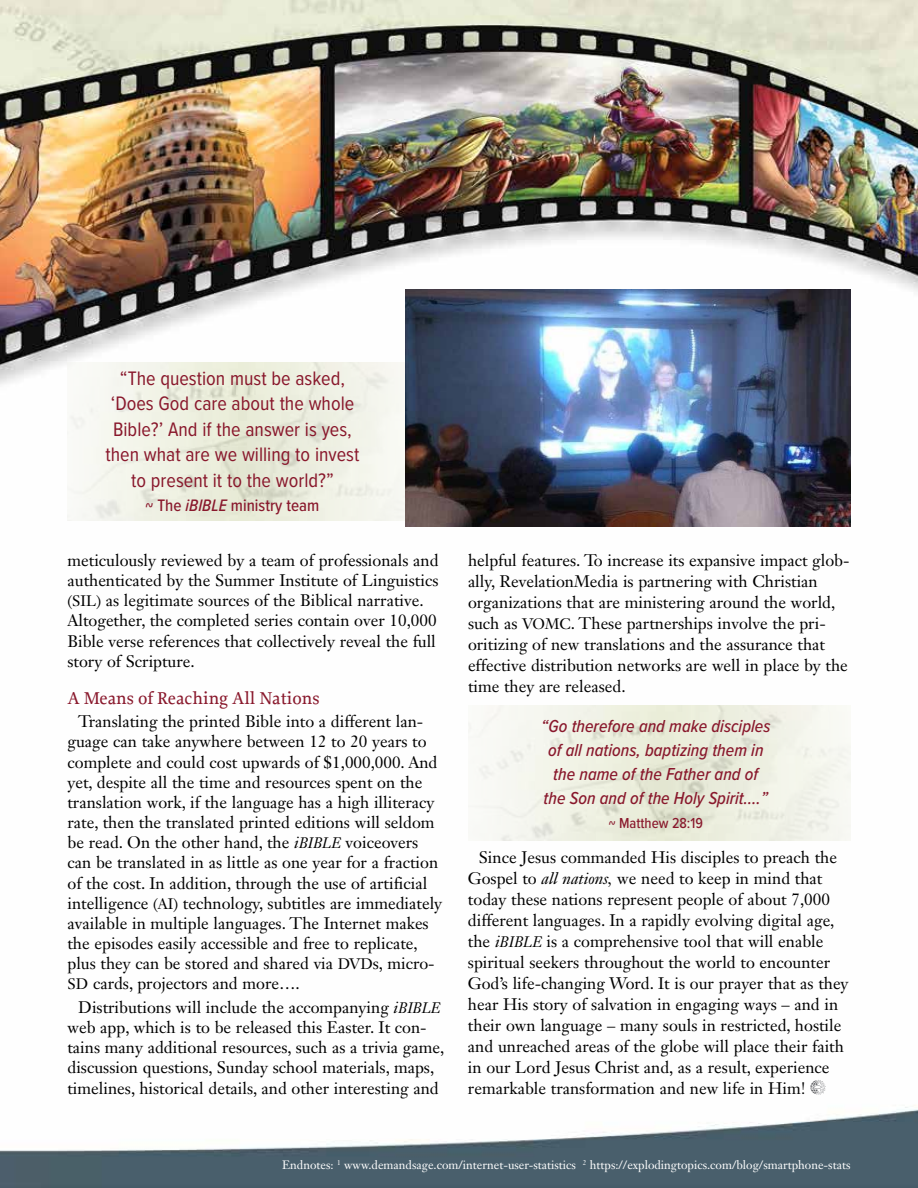
<style>
.page{position:relative;width:918px;height:1188px;background:#fff}
.page>*{position:absolute;margin:0;border:0;box-sizing:border-box;transform-origin:0 0}
.t1{font:20.25px/25.5px "Proxima Nova Cond";color:#89182c;text-align:center}
.t2{font:italic 500 18px/24px "Proxima Nova Cond";color:#89182c;text-align:center}
.t3{font:500 18px "Proforma";color:#89182c}
.t4{font:500 17.25px "Proxima Nova Cond";color:#89182c}
.t5{font:16.5px/21px "Janson Text LT Std";color:#000}
.t6{font:500 15px "Proxima Nova Cond";color:#89182c}
.t7{font:12px "Janson Text LT Std";color:#fff}
.s1{font-style:italic}
.s2{font-size:15px}
.s3{font-style:italic;font-size:15px}
</style>
<div class="page">
<img style="left:0;top:0;width:918px;height:1188px">
<img style="left:468px;top:706px;width:382px;height:134px">
<img style="left:68px;top:362px;width:337px;height:158px">
<svg style="left:810px;top:1080px;width:16px;height:15px"></svg>
<img style="left:405px;top:289px;width:445px;height:237px">
<p class="t1" style="left:106px;top:365px;width:255px">“The question must be asked, ‘Does God care about the whole<br>Bible?’ And if the answer is yes, then what are we willing to invest to present it to the world?”</p>
<p class="t4" style="left:146px;top:493px;width:175px">~ The <span class="s1">iBIBLE</span> ministry team</p>
<p class="t5" style="left:68px;top:550px;width:373px;line-height:20.2px">meticulously reviewed by a team of professionals and authenticated by the Summer Institute of Linguistics <span class="s2">(SIL)</span> as legitimate sources of the Biblical narrative.<br>Altogether, the completed series contain over 10,000<br>Bible verse references that collectively reveal the full story of Scripture.</p>
<p class="t3" style="left:68px;top:687px;width:254px">A Means of Reaching All Nations</p>
<p class="t5" style="left:67px;top:711px;width:376px;line-height:20.1px;text-indent:11px">Translating the printed Bible into a different lan&shy;guage can take anywhere between 12 to 20 years to complete and could cost upwards of $1,000,000. And yet, despite all the time and resources spent on the translation work, if the language has a high illiteracy rate, then the translated printed editions will seldom be read. On the other hand, the <span class="s1">i</span><span class="s3">BIBLE</span> voiceovers can be translated in as little as one year for a fraction of the cost. In addition, through the use of artificial intelligence <span class="s2">(AI)</span> technology, subtitles are immediately available in multiple languages. The Internet makes the episodes easily accessible and free to replicate, plus they can be stored and shared via <span class="s2">DVD</span>s, micro-<span class="s2">SD</span> cards, projectors and more….</p>
<p class="t5" style="left:67px;top:997px;width:379px;line-height:20.2px;text-indent:11px">Distributions will include the accompanying <span class="s1">i</span><span class="s3">BIBLE </span>web app, which is to be released this Easter. It con&shy;tains many additional resources, such as a trivia game, discussion questions, Sunday school materials, maps, timelines, historical details, and other interesting and</p>
<p class="t5" style="left:468px;top:550px;width:383px">helpful features. To increase its expansive impact glob&shy;ally, RevelationMedia is partnering with Christian organizations that are ministering around the world, such as <span class="s2">VOMC</span>. These partnerships involve the pri&shy;oritizing of new translations and the assurance that effective distribution networks are well in place by the time they are released.</p>
<p class="t2" style="left:541px;top:714px;width:231px">“Go therefore and make disciples of all nations, baptizing them in the name of the Father and of the Son and of the Holy Spirit….”</p>
<p class="t6" style="left:609px;top:812px;width:96px">~ Matthew 28:19</p>
<p class="t5" style="left:468px;top:846px;width:382px;text-indent:11px">Since Jesus commanded His disciples to preach the Gospel to <span class="s1">all nations,</span> we need to keep in mind that today these nations represent people of about 7,000 different languages. In a rapidly evolving digital age, the <span class="s1">i</span><span class="s3">BIBLE</span> is a comprehensive tool that will enable spiritual seekers throughout the world to encounter God’s life-changing Word. It is our prayer that as they hear His story of salvation in engaging ways – and in their own language – many souls in restricted, hostile and unreached areas of the globe will place their faith in our Lord Jesus Christ and, as a result, experience remarkable transformation and new life in Him!</p>
<p class="t7" style="left:282px;top:1157px;width:570px">Endnotes: <sup>1</sup> www.demandsage.com/internet-user-statistics <sup>2</sup> https://explodingtopics.com/blog/smartphone-stats</p>
</div>
